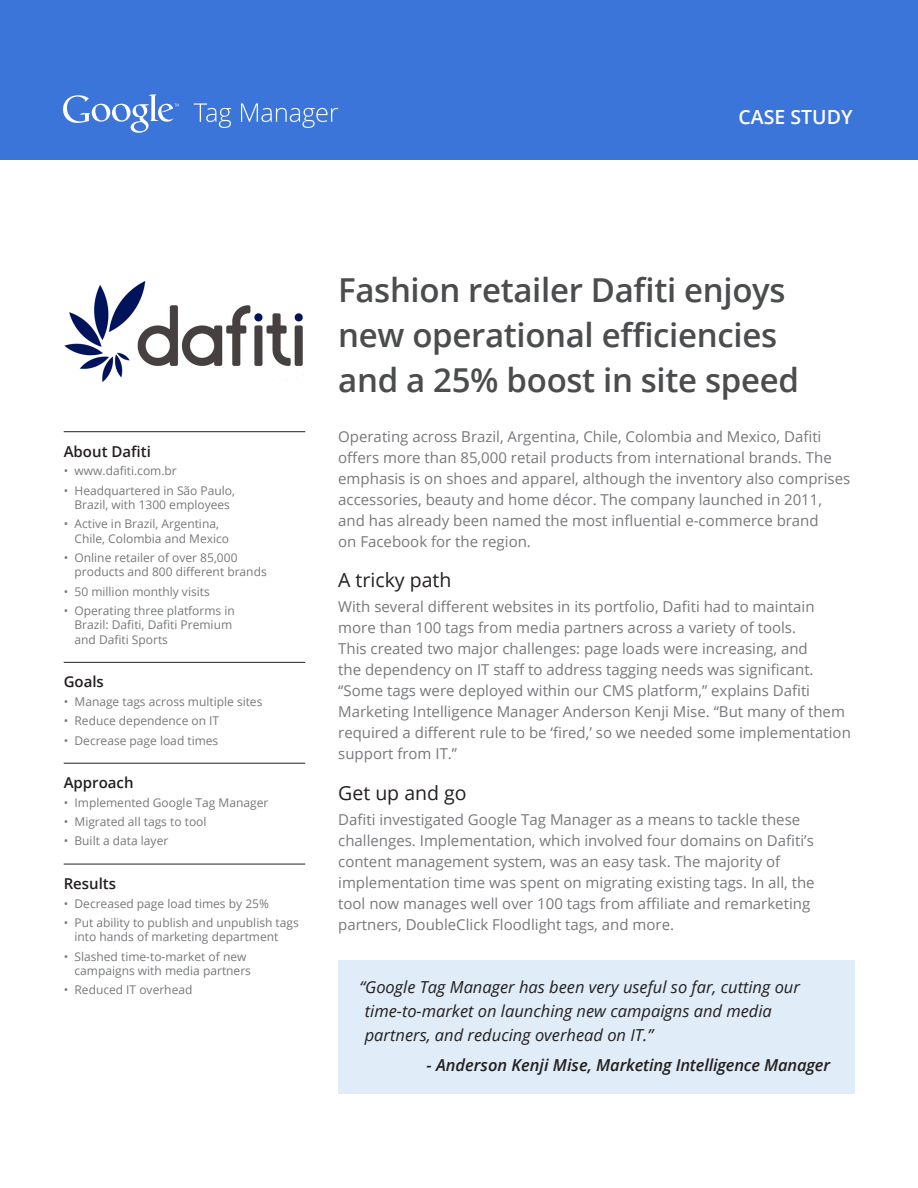
<style>
.page{position:relative;width:918px;height:1188px;background:#fff}
.page>*{position:absolute;margin:0;border:0;box-sizing:border-box;transform-origin:0 0}
.Main_Title{font:600 33px/45px "Open Sans";letter-spacing:-.01em;color:#4b4c4d}
.Subhead_1{font:19.5px "Open Sans";color:#231f20}
.End_Footer__copyrigh{font:600 19.5px "Open Sans";color:#fff}
.Body_Text_Pull_Quote{font:italic 16.5px/24px "Open Sans";color:#231f20}
.Body_Text_Pull_Quote-2{font:italic 600 16.5px "Open Sans";letter-spacing:-.01em;color:#231f20}
.Body_Text{font:15px/21px "Open Sans";color:#76787b}
.Sidebar_Subhead{font:600 15px "Open Sans";color:#231f20}
.Sidebar_text{font:12px/14.4px "Open Sans";color:#76787b}
</style>
<div class="page">
<div style="left:0;top:0;width:918px;height:159px;background:#3b75d9"></div>
<svg style="left:194px;top:103px;width:37px;height:25px"></svg>
<svg style="left:241px;top:103px;width:97px;height:25px"></svg>
<svg style="left:63px;top:94px;width:116px;height:39px"></svg>
<img style="left:64px;top:281px;width:239px;height:101px">
<div style="left:338px;top:960px;width:517px;height:134px;background:#e0ecf7"></div>
<hr style="left:64px;top:431px;width:241px;height:1px;background:#231f20">
<hr style="left:64px;top:662px;width:241px;height:1px;background:#231f20">
<hr style="left:64px;top:763px;width:241px;height:1px;background:#231f20">
<hr style="left:64px;top:864px;width:241px;height:1px;background:#231f20">
<p class="End_Footer__copyrigh" style="left:739px;top:104px;width:116px">CASE STUDY</p>
<p class="Sidebar_Subhead" style="left:64px;top:441px;width:89px">About Dafiti</p>
<p class="Sidebar_text" style="left:64px;top:464px;width:115px">• www.dafiti.com.br</p>
<p class="Sidebar_text" style="left:64px;top:483px;width:173px;text-align:center">• Headquartered in São Paulo,<br>Brazil, with 1300 employees</p>
<p class="Sidebar_text" style="left:75px;top:517px;width:156px;text-indent:-11px">• Active in Brazil, Argentina,<br>Chile, Colombia and Mexico</p>
<p class="Sidebar_text" style="left:75px;top:550px;width:194px;text-indent:-11px">• Online retailer of over 85,000 products and 800 different brands</p>
<p class="Sidebar_text" style="left:64px;top:584px;width:148px">• 50 million monthly visits</p>
<p class="Sidebar_text" style="left:75px;top:603px;width:162px;text-indent:-11px">• Operating three platforms in<br>Brazil: Dafiti, Dafiti Premium and Dafiti Sports</p>
<p class="Sidebar_Subhead" style="left:64px;top:672px;width:42px">Goals</p>
<p class="Sidebar_text" style="left:64px;top:694px;width:200px">• Manage tags across multiple sites</p>
<p class="Sidebar_text" style="left:64px;top:713px;width:157px">• Reduce dependence on IT</p>
<p class="Sidebar_text" style="left:64px;top:733px;width:156px">• Decrease page load times</p>
<p class="Sidebar_Subhead" style="left:64px;top:773px;width:71px">Approach</p>
<p class="Sidebar_text" style="left:64px;top:795px;width:206px">• Implemented Google Tag Manager</p>
<p class="Sidebar_text" style="left:64px;top:814px;width:144px">• Migrated all tags to tool</p>
<p class="Sidebar_text" style="left:64px;top:834px;width:106px">• Built a data layer</p>
<p class="Sidebar_Subhead" style="left:64px;top:873px;width:54px">Results</p>
<p class="Sidebar_text" style="left:64px;top:896px;width:207px">• Decreased page load times by 25%</p>
<p class="Sidebar_text" style="left:75px;top:915px;width:226px;text-indent:-11px">• Put ability to publish and unpublish tags into hands of marketing department</p>
<p class="Sidebar_text" style="left:75px;top:949px;width:178px;text-indent:-11px">• Slashed time-to-market of new campaigns with media partners</p>
<p class="Sidebar_text" style="left:64px;top:983px;width:130px">• Reduced IT overhead</p>
<p class="Main_Title" style="left:338px;top:267px;width:462px">Fashion retailer Dafiti enjoys new operational efficiencies and a 25% boost in site speed</p>
<p class="Body_Text" style="left:338px;top:425px;width:514px">Operating across Brazil, Argentina, Chile, Colombia and Mexico, Dafiti offers more than 85,000 retail products from international brands. The emphasis is on shoes and apparel, although the inventory also comprises accessories, beauty and home décor. The company launched in 2011, and has already been named the most influential e-commerce brand<br>on Facebook for the region.</p>
<p class="Subhead_1" style="left:338px;top:567px;width:115px">A tricky path</p>
<p class="Body_Text" style="left:338px;top:596px;width:514px">With several different websites in its portfolio, Dafiti had to maintain more than 100 tags from media partners across a variety of tools.<br>This created two major challenges: page loads were increasing, and<br>the dependency on IT staff to address tagging needs was significant. “Some tags were deployed within our CMS platform,” explains Dafiti Marketing Intelligence Manager Anderson Kenji Mise. “But many of them required a different rule to be ‘fired,’ so we needed some implementation support from IT.”</p>
<p class="Subhead_1" style="left:338px;top:780px;width:130px">Get up and go</p>
<p class="Body_Text" style="left:338px;top:809px;width:478px">Dafiti investigated Google Tag Manager as a means to tackle these challenges. Implementation, which involved four domains on Dafiti’s content management system, was an easy task. The majority of implementation time was spent on migrating existing tags. In all, the tool now manages well over 100 tags from affiliate and remarketing partners, DoubleClick Floodlight tags, and more.</p>
<p class="Body_Text_Pull_Quote" style="left:365px;top:974px;width:437px;text-indent:-5px">“Google Tag Manager has been very useful so far, cutting our time-to-market on launching new campaigns and media partners, and reducing overhead on IT.”</p>
<p class="Body_Text_Pull_Quote-2" style="left:427px;top:1054px;width:405px">- Anderson Kenji Mise, Marketing Intelligence Manager</p>
</div>
